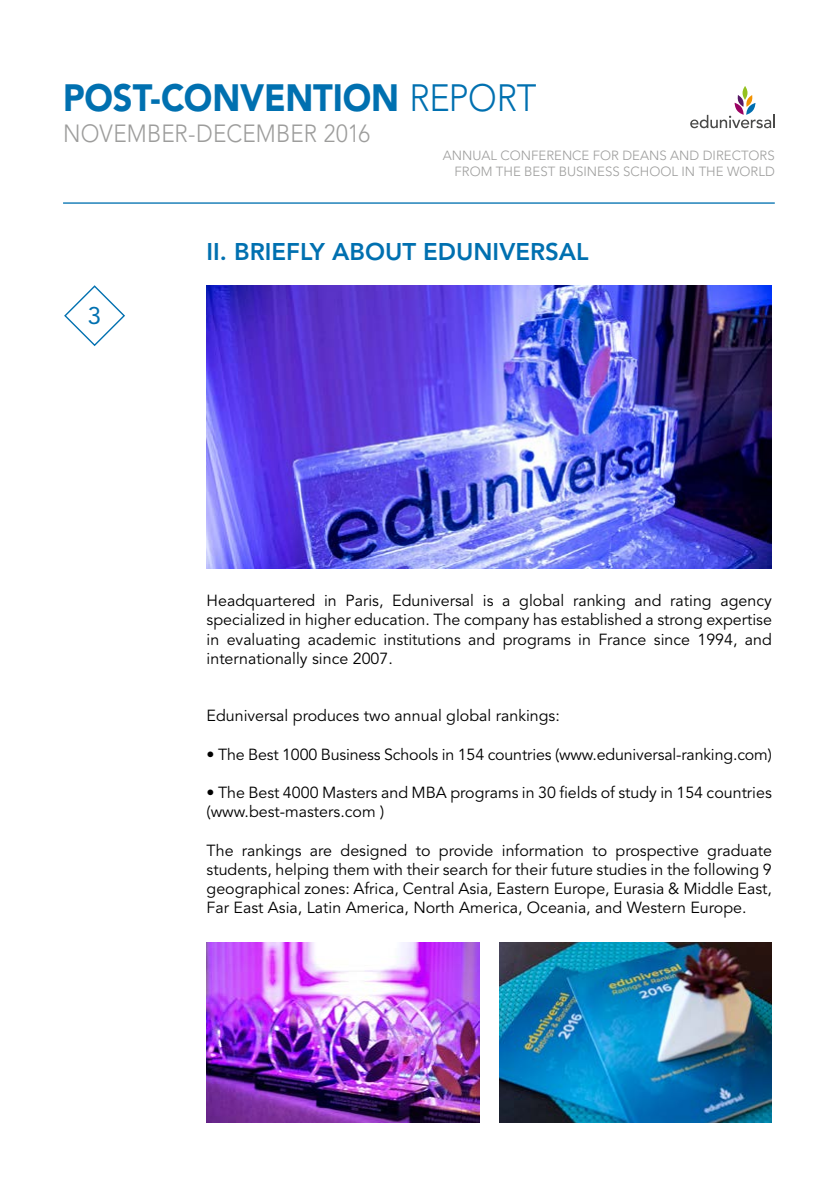
<style>
.page{position:relative;width:840px;height:1191px;background:#fff}
.page>*{position:absolute;margin:0;border:0;box-sizing:border-box;transform-origin:0 0}
.t1{font:900 37.8px "Avenir";letter-spacing:-.005em;color:#0070b0;scale:.91 1}
.t2{font:300 24.6px "Avenir";letter-spacing:.005em;color:#9d9d9c;scale:.91 1}
.t3{font:800 24px "Avenir";color:#0070b0}
.t4{font:24px "Avenir";color:#0070b0}
.t5{font:16px/19.2px "Avenir";color:#000;text-align:justify}
.t6{font:300 13.2px/15.8px "Avenir LT Std";color:#9d9d9c;text-align:right}
.s1{font-weight:300}
</style>
<div class="page">
<hr style="left:63px;top:202px;width:711px;height:2px;background:#0070b0">
<svg style="left:64px;top:285px;width:61px;height:61px"></svg>
<svg style="left:690px;top:95px;width:84px;height:33px"></svg>
<svg style="left:742px;top:86px;width:5px;height:14px"></svg>
<img style="left:206px;top:285px;width:565px;height:284px">
<img style="left:206px;top:942px;width:272px;height:181px">
<img style="left:499px;top:942px;width:272px;height:181px">
<h1 class="t1" style="left:63px;top:75px;width:521px">POST-CONVENTION <span class="s1">REPORT</span></h1>
<h2 class="t2" style="left:63px;top:119px;width:339px">NOVEMBER-DECEMBER 2016</h2>
<p class="t6" style="left:442px;top:147px;width:333px">ANNUAL CONFERENCE FOR DEANS AND DIRECTORS<br>FROM THE BEST BUSINESS SCHOOL IN THE WORLD</p>
<h3 class="t4" style="left:88px;top:302px;width:15px">3</h3>
<h3 class="t3" style="left:206px;top:238px;width:383px">II. BRIEFLY ABOUT EDUNIVERSAL</h3>
<p class="t5" style="left:206px;top:591px;width:566px">Headquartered in Paris, Eduniversal is a global ranking and rating agency specialized in higher education. The company has established a strong expertise in evaluating academic institutions and programs in France since 1994, and internationally since 2007.</p>
<p class="t5" style="left:206px;top:706px;width:354px">Eduniversal produces two annual global rankings:</p>
<p class="t5" style="left:206px;top:745px;width:566px">• The Best 1000 Business Schools in 154 countries (www.eduniversal-ranking.com)</p>
<p class="t5" style="left:206px;top:783px;width:566px">• The Best 4000 Masters and MBA programs in 30 fields of study in 154 countries (www.best-masters.com )</p>
<p class="t5" style="left:206px;top:841px;width:566px">The rankings are designed to provide information to prospective graduate students, helping them with their search for their future studies in the following 9 geographical zones: Africa, Central Asia, Eastern Europe, Eurasia &amp; Middle East, Far East Asia, Latin America, North America, Oceania, and Western Europe.</p>
</div>
